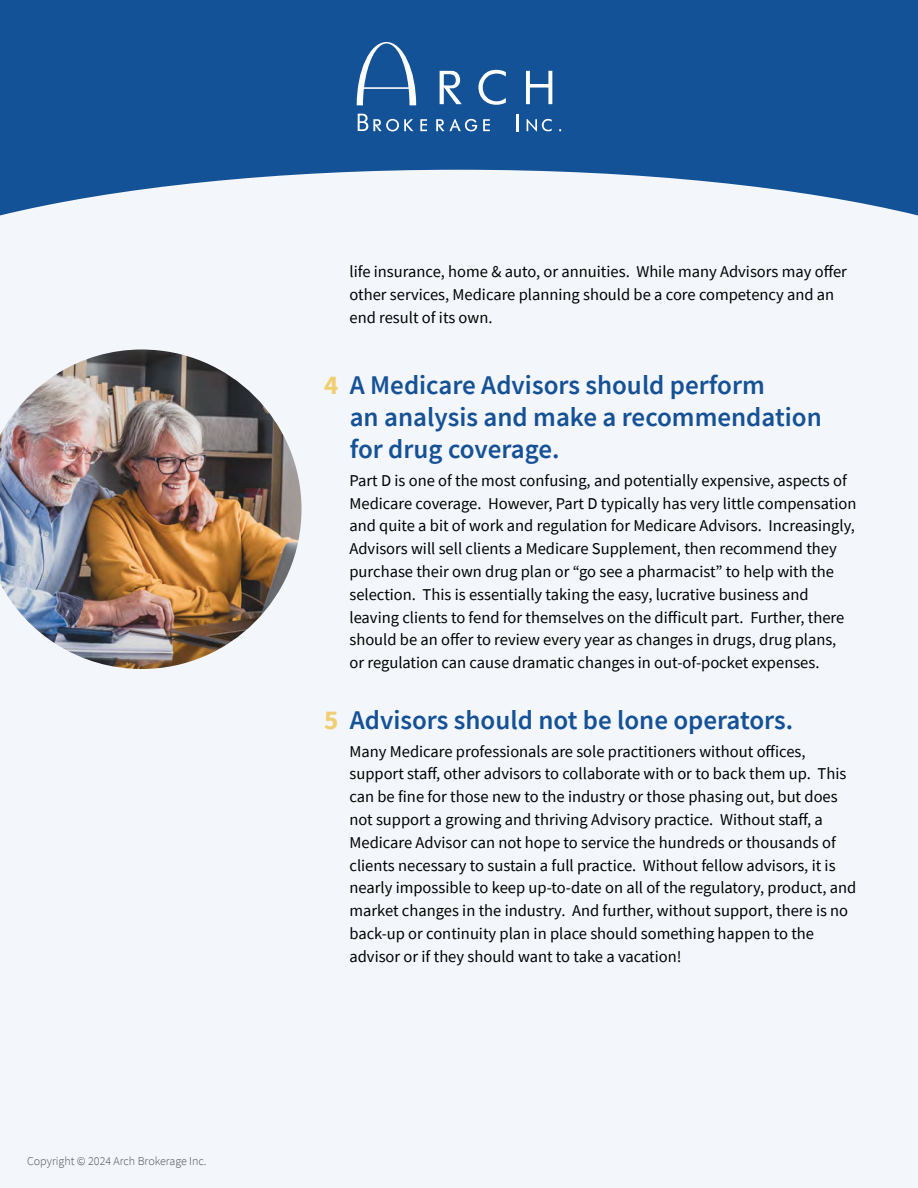
<style>
.page{position:relative;width:918px;height:1188px;background:#fff}
.page>*{position:absolute;margin:0;border:0;box-sizing:border-box;transform-origin:0 0}
.t1{font:600 27px/32.4px "Source Sans Pro";color:#155197}
.t2{font:16.5px/22.8px "Source Sans Pro";color:#000}
.t3{font:300 12px "Source Sans Pro";color:#4d4d4d}
.s1{font-weight:700;color:#f1ce6f}
</style>
<div class="page">
<div style="left:0;top:158px;width:918px;height:1030px;background:#f3f6fa"></div>
<svg style="left:0;top:0;width:918px;height:215px;fill:#135297"></svg>
<svg style="left:440px;top:71px;width:22px;height:33px"></svg>
<svg style="left:478px;top:70px;width:28px;height:35px"></svg>
<svg style="left:526px;top:71px;width:26px;height:33px"></svg>
<svg style="left:357px;top:42px;width:59px;height:63px"></svg>
<svg style="left:516px;top:114px;width:2px;height:17px"></svg>
<svg style="left:358px;top:114px;width:55px;height:17px"></svg>
<svg style="left:420px;top:119px;width:7px;height:12px"></svg>
<svg style="left:436px;top:119px;width:41px;height:12px"></svg>
<svg style="left:483px;top:119px;width:7px;height:12px"></svg>
<svg style="left:527px;top:119px;width:25px;height:12px"></svg>
<img style="left:0;top:350px;width:301px;height:319px">
<p class="t3" style="left:27px;top:1154px;width:181px">Copyright © 2024 Arch Brokerage Inc.</p>
<p class="t2" style="left:350px;top:260px;width:499px">life insurance, home &amp; auto, or annuities. While many Advisors may offer other services, Medicare planning should be a core competency and an end result of its own.</p>
<h1 class="t1" style="left:350px;top:368px;width:474px;text-indent:-26px"><span class="s1">4</span> A Medicare Advisors should perform<br>an analysis and make a recommendation for drug coverage.</h1>
<p class="t2" style="left:350px;top:469px;width:508px">Part D is one of the most confusing, and potentially expensive, aspects of Medicare coverage. However, Part D typically has very little compensation and quite a bit of work and regulation for Medicare Advisors. Increasingly, Advisors will sell clients a Medicare Supplement, then recommend they purchase their own drug plan or “go see a pharmacist” to help with the selection. This is essentially taking the easy, lucrative business and leaving clients to fend for themselves on the difficult part. Further, there should be an offer to review every year as changes in drugs, drug plans,<br>or regulation can cause dramatic changes in out-of-pocket expenses.</p>
<h1 class="t1" style="left:324px;top:704px;width:471px"><span class="s1">5</span> Advisors should not be lone operators.</h1>
<p class="t2" style="left:350px;top:740px;width:508px">Many Medicare professionals are sole practitioners without offices, support staff, other advisors to collaborate with or to back them up. This can be fine for those new to the industry or those phasing out, but does not support a growing and thriving Advisory practice. Without staff, a Medicare Advisor can not hope to service the hundreds or thousands of clients necessary to sustain a full practice. Without fellow advisors, it is nearly impossible to keep up-to-date on all of the regulatory, product, and market changes in the industry. And further, without support, there is no back-up or continuity plan in place should something happen to the advisor or if they should want to take a vacation!</p>
</div>
